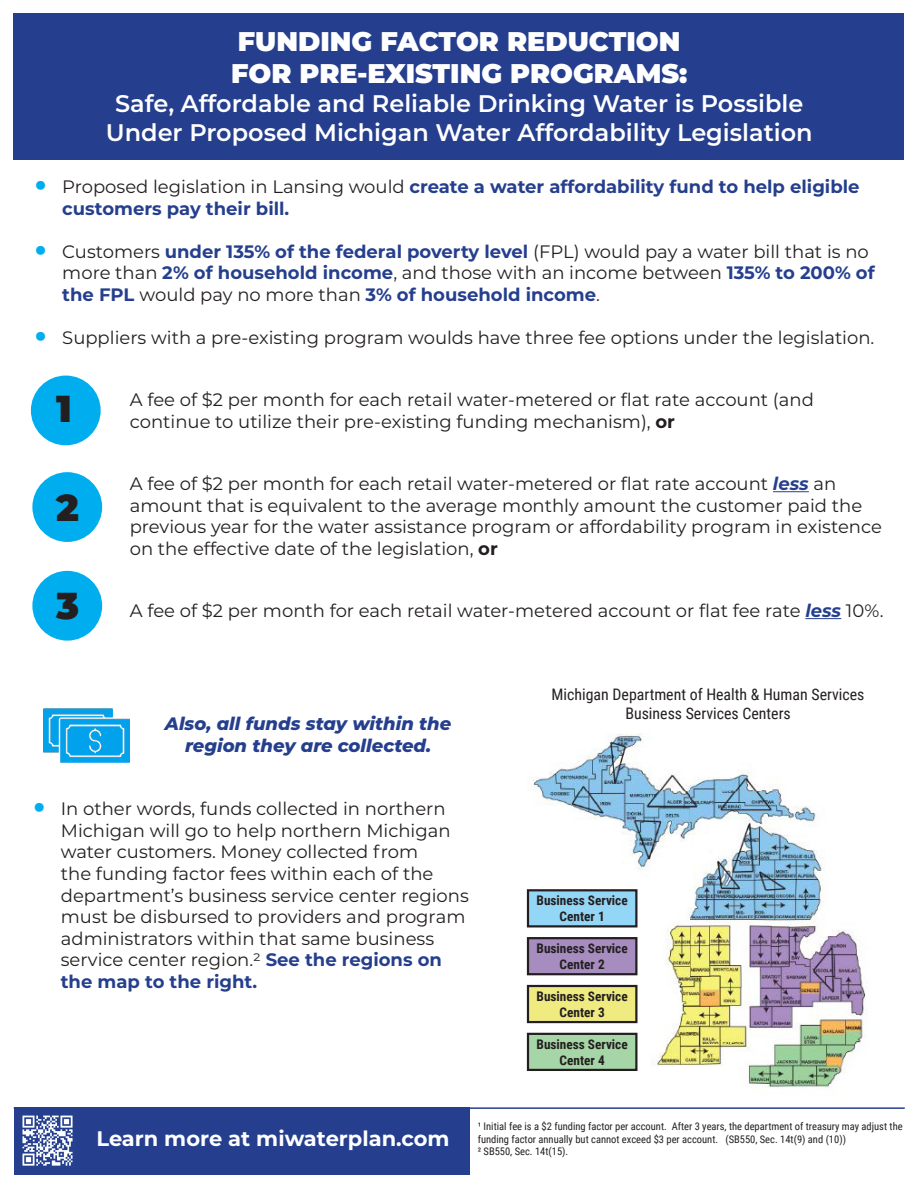
<style>
.page{position:relative;width:918px;height:1188px;background:#fff}
.page>*{position:absolute;margin:0;border:0;box-sizing:border-box;transform-origin:0 0}
.t1{font:900 37.5px "Montserrat";color:#231f20}
.t2{font:900 27px "Montserrat";color:#fff}
.t3{font:600 24px/28.8px "Montserrat";color:#fff;text-align:center}
.t4{font:700 21px "Montserrat";color:#fff}
.t5{font:18px/21.6px "Montserrat";color:#231f20}
.t6{font:700 18px/21.6px "Montserrat";color:#253f8e}
.t7{font:italic 800 18px/21.6px "Montserrat";color:#253f8e;text-align:center}
.t8{font:15.9px "Roboto Condensed";color:#231f20}
.t9{font:700 13.35px/15.9px "Roboto Condensed";color:#231f20;text-align:center}
.t10{font:10.5px/12.6px "Roboto Condensed";color:#231f20}
.s1{font-weight:900;font-size:27px;color:#00aeef}
.s2{font-weight:400;color:#231f20}
.s3{font-weight:700;color:#253f8e}
.s4{font-weight:700}
.s5{font-weight:700;font-style:italic;color:#253f8e}
</style>
<div class="page">
<div style="left:14px;top:14px;width:890px;height:146px;background:#253f8e"></div>
<hr style="left:773px;top:491px;width:36px;height:1px;background:#253f8e">
<hr style="left:805px;top:618px;width:36px;height:1px;background:#253f8e">
<div style="left:31px;top:376px;width:70px;height:69px;background:#00aeef;border-radius:50%"></div>
<div style="left:32px;top:472px;width:70px;height:70px;background:#00aeef;border-radius:50%"></div>
<div style="left:32px;top:571px;width:70px;height:70px;background:#00aeef;border-radius:50%"></div>
<img style="left:527px;top:733px;width:339px;height:355px">
<div style="left:528px;top:890px;width:108px;height:36px;background:#94d6f5"></div>
<div style="left:527px;top:889px;width:110px;height:38px;border:2px solid #231f20"></div>
<div style="left:528px;top:938px;width:108px;height:36px;background:#a78cbf"></div>
<div style="left:527px;top:937px;width:110px;height:38px;border:2px solid #231f20"></div>
<div style="left:528px;top:986px;width:108px;height:36px;background:#efeb81"></div>
<div style="left:527px;top:985px;width:110px;height:38px;border:2px solid #231f20"></div>
<div style="left:528px;top:1034px;width:108px;height:36px;background:#a6d5a7"></div>
<div style="left:527px;top:1033px;width:110px;height:38px;border:2px solid #231f20"></div>
<img style="left:43px;top:708px;width:86px;height:55px">
<hr style="left:14px;top:1107px;width:891px;height:2px;background:#253f8e">
<div style="left:15px;top:1107px;width:455px;height:67px;background:#253f8e"></div>
<img style="left:22px;top:1115px;width:51px;height:51px">
<p class="t2" style="left:238px;top:21px;width:444px">FUNDING FACTOR REDUCTION</p>
<p class="t2" style="left:231px;top:53px;width:458px">FOR PRE-EXISTING PROGRAMS:</p>
<p class="t3" style="left:106px;top:88px;width:709px">Safe, Affordable and Reliable Drinking Water is Possible<br>Under Proposed Michigan Water Affordability Legislation</p>
<p class="t6" style="left:62px;top:175px;width:799px;text-indent:-27px"><span class="s1">•</span> <span class="s2">Proposed legislation in Lansing would</span> create a water affordability fund to help eligible customers pay their bill.</p>
<p class="t5" style="left:62px;top:240px;width:814px;text-indent:-27px"><span class="s1">•</span> Customers <span class="s3">under 135% of the federal poverty level</span> (FPL) would pay a water bill that is no more than <span class="s3">2% of household income</span>, and those with an income between <span class="s3">135% to 200% of the FPL</span> would pay no more than <span class="s3">3% of household income</span>.</p>
<p class="t5" style="left:35px;top:326px;width:841px"><span class="s1">•</span> Suppliers with a pre-existing program woulds have three fee options under the legislation.</p>
<p class="t1" style="left:56px;top:380px;width:17px">1</p>
<p class="t1" style="left:56px;top:479px;width:24px">2</p>
<p class="t1" style="left:56px;top:578px;width:25px">3</p>
<p class="t5" style="left:130px;top:388px;width:686px">A fee of $2 per month for each retail water-metered or flat rate account (and continue to utilize their pre-existing funding mechanism), <span class="s4">or</span></p>
<p class="t5" style="left:130px;top:472px;width:754px">A fee of $2 per month for each retail water-metered or flat rate account <span class="s5">less</span> an amount that is equivalent to the average monthly amount the customer paid the previous year for the water assistance program or affordability program in existence on the effective date of the legislation, <span class="s4">or</span></p>
<p class="t5" style="left:130px;top:599px;width:755px">A fee of $2 per month for each retail water-metered account or flat fee rate <span class="s5">less</span> 10%.</p>
<p class="t7" style="left:165px;top:712px;width:288px">Also, all funds stay within the region they are collected.</p>
<p class="t8" style="left:552px;top:684px;width:314px">Michigan Department of Health &amp; Human Services</p>
<p class="t8" style="left:625px;top:703px;width:167px">Business Services Centers</p>
<p class="t5" style="left:61px;top:797px;width:410px;text-indent:-27px"><span class="s1">•</span> In other words, funds collected in northern Michigan will go to help northern Michigan water customers. Money collected from<br>the funding factor fees within each of the department’s business service center regions must be disbursed to providers and program administrators within that same business service center region.2 <span class="s3">See the regions on the map to the right.</span></p>
<p class="t9" style="left:537px;top:892px;width:93px">Business Service<br>Center 1</p>
<p class="t9" style="left:537px;top:940px;width:93px">Business Service<br>Center 2</p>
<p class="t9" style="left:537px;top:988px;width:93px">Business Service<br>Center 3</p>
<p class="t9" style="left:537px;top:1036px;width:93px">Business Service<br>Center 4</p>
<p class="t4" style="left:96px;top:1124px;width:355px">Learn more at miwaterplan.com</p>
<p class="t10" style="left:478px;top:1120px;width:426px">¹ Initial fee is a $2 funding factor per account. After 3 years, the department of treasury may adjust the funding factor annually but cannot exceed $3 per account. (SB550, Sec. 14t(9) and (10))</p>
<p class="t10" style="left:478px;top:1145px;width:92px">² SB550, Sec. 14t(15).</p>
</div>
